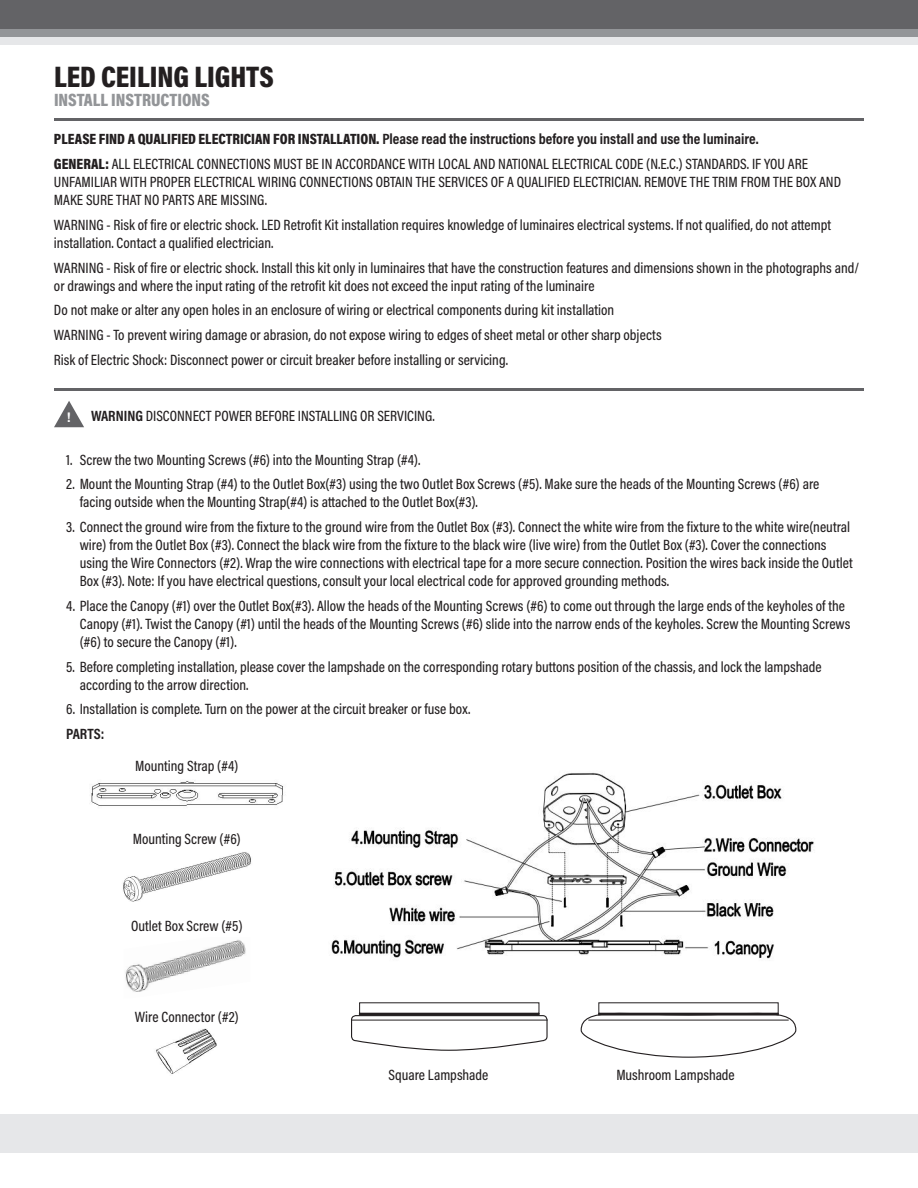
<style>
.page{position:relative;width:918px;height:1188px;background:#fff}
.page>*{position:absolute;margin:0;border:0;box-sizing:border-box;transform-origin:0 0}
.t1{font:900 30px "Acumin Pro Cond";color:#231f20}
.t2{font:900 18px "Acumin Pro Cond";color:#939598}
.t3{font:500 15px/18px "Acumin Pro Cond";color:#231f20}
.t4{font:700 15px "Acumin Pro Cond";color:#231f20}
.t5{font:700 13.2px "Helvetica";color:#fff}
.s1{font-weight:900}
.s2{font-weight:700}
</style>
<div class="page">
<div style="left:0;top:27px;width:918px;height:18px;background:#e6e7e9"></div>
<div style="left:0;top:20px;width:918px;height:17px;background:#939598"></div>
<div style="left:0;top:0;width:918px;height:28px;background:#636366"></div>
<hr style="left:54px;top:118px;width:810px;height:3px;background:#636366">
<div style="left:0;top:1114px;width:918px;height:39px;background:#e6e7e9"></div>
<svg style="left:54px;top:401px;width:30px;height:26px"></svg>
<hr style="left:54px;top:388px;width:810px;height:3px;background:#636366">
<img style="left:91px;top:780px;width:192px;height:26px">
<img style="left:156px;top:1028px;width:61px;height:46px">
<img style="left:125px;top:940px;width:121px;height:52px">
<img style="left:123px;top:852px;width:128px;height:50px">
<img style="left:331px;top:773px;width:483px;height:186px">
<div style="left:359px;top:1013px;width:181px;height:3px;border:2px solid #231f20"></div>
<svg style="left:351px;top:1015px;width:197px;height:36px"></svg>
<hr style="left:351px;top:1020px;width:197px;height:1px;background:#231f20">
<svg style="left:581px;top:1005px;width:216px;height:53px"></svg>
<h1 class="t1" style="left:54px;top:58px;width:221px">LED CEILING LIGHTS</h1>
<p class="t2" style="left:54px;top:88px;width:157px">INSTALL INSTRUCTIONS</p>
<p class="t4" style="left:54px;top:129px;width:706px"><span class="s1">PLEASE FIND A QUALIFIED ELECTRICIAN FOR INSTALLATION.</span> Please read the instructions before you install and use the luminaire.</p>
<p class="t3" style="left:54px;top:155px;width:789px"><span class="s1">GENERAL:</span> ALL ELECTRICAL CONNECTIONS MUST BE IN ACCORDANCE WITH LOCAL AND NATIONAL ELECTRICAL CODE (N.E.C.) STANDARDS. IF YOU ARE<br>UNFAMILIAR WITH PROPER ELECTRICAL WIRING CONNECTIONS OBTAIN THE SERVICES OF A QUALIFIED ELECTRICIAN. REMOVE THE TRIM FROM THE BOX AND<br>MAKE SURE THAT NO PARTS ARE MISSING.</p>
<p class="t3" style="left:54px;top:215px;width:779px">WARNING - Risk of fire or electric shock. LED Retrofit Kit installation requires knowledge of luminaires electrical systems. If not qualified, do not attempt installation. Contact a qualified electrician.</p>
<p class="t3" style="left:54px;top:258px;width:807px">WARNING - Risk of fire or electric shock. Install this kit only in luminaires that have the construction features and dimensions shown in the photographs and/ or drawings and where the input rating of the retrofit kit does not exceed the input rating of the luminaire</p>
<p class="t3" style="left:54px;top:301px;width:562px">Do not make or alter any open holes in an enclosure of wiring or electrical components during kit installation</p>
<p class="t3" style="left:54px;top:326px;width:609px">WARNING - To prevent wiring damage or abrasion, do not expose wiring to edges of sheet metal or other sharp objects</p>
<p class="t3" style="left:54px;top:350px;width:456px">Risk of Electric Shock: Disconnect power or circuit breaker before installing or servicing.</p>
<p class="t5" style="left:66px;top:407px;width:6px">!</p>
<p class="t3" style="left:91px;top:407px;width:345px"><span class="s2">WARNING</span> DISCONNECT POWER BEFORE INSTALLING OR SERVICING.</p>
<p class="t3" style="left:66px;top:450px;width:356px">1. Screw the two Mounting Screws (#6) into the Mounting Strap (#4).</p>
<p class="t3" style="left:80px;top:475px;width:741px;text-indent:-14px">2. Mount the Mounting Strap (#4) to the Outlet Box(#3) using the two Outlet Box Screws (#5). Make sure the heads of the Mounting Screws (#6) are facing outside when the Mounting Strap(#4) is attached to the Outlet Box(#3).</p>
<p class="t3" style="left:80px;top:518px;width:775px;text-indent:-14px">3. Connect the ground wire from the fixture to the ground wire from the Outlet Box (#3). Connect the white wire from the fixture to the white wire(neutral wire) from the Outlet Box (#3). Connect the black wire from the fixture to the black wire (live wire) from the Outlet Box (#3). Cover the connections using the Wire Connectors (#2). Wrap the wire connections with electrical tape for a more secure connection. Position the wires back inside the Outlet Box (#3). Note: If you have electrical questions, consult your local electrical code for approved grounding methods.</p>
<p class="t3" style="left:80px;top:596px;width:772px;text-indent:-14px">4. Place the Canopy (#1) over the Outlet Box(#3). Allow the heads of the Mounting Screws (#6) to come out through the large ends of the keyholes of the<br>Canopy (#1). Twist the Canopy (#1) until the heads of the Mounting Screws (#6) slide into the narrow ends of the keyholes. Screw the Mounting Screws (#6) to secure the Canopy (#1).</p>
<p class="t3" style="left:80px;top:657px;width:743px;text-indent:-14px">5. Before completing installation, please cover the lampshade on the corresponding rotary buttons position of the chassis, and lock the lampshade according to the arrow direction.</p>
<p class="t3" style="left:66px;top:700px;width:406px">6. Installation is complete. Turn on the power at the circuit breaker or fuse box.</p>
<p class="t4" style="left:66px;top:724px;width:40px">PARTS:</p>
<p class="t3" style="left:135px;top:757px;width:105px">Mounting Strap (#4)</p>
<p class="t3" style="left:133px;top:830px;width:109px">Mounting Screw (#6)</p>
<p class="t3" style="left:131px;top:916px;width:113px">Outlet Box Screw (#5)</p>
<p class="t3" style="left:135px;top:1007px;width:105px">Wire Connector (#2)</p>
<p class="t3" style="left:388px;top:1065px;width:101px">Square Lampshade</p>
<p class="t3" style="left:616px;top:1065px;width:120px">Mushroom Lampshade</p>
</div>
